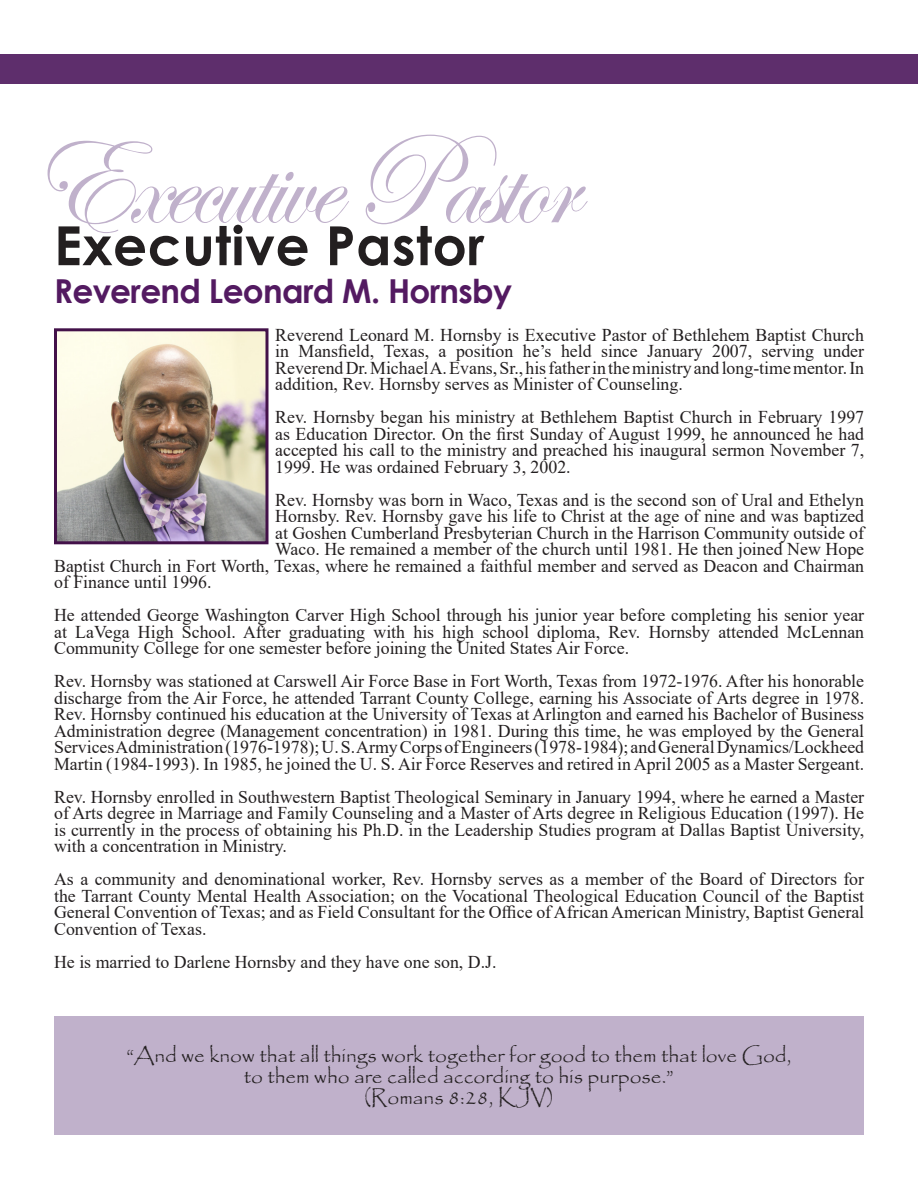
<style>
.page{position:relative;width:918px;height:1188px;background:#fff}
.page>*{position:absolute;margin:0;border:0;box-sizing:border-box;transform-origin:0 0}
.t1{font:132px "Edwardian Script ITC";letter-spacing:-.03em;color:#c0b1cb;scale:.9 1}
.t2{font:700 54px "Century Gothic";letter-spacing:.01em;color:#231f20}
.t3{font:700 33px "Century Gothic";letter-spacing:-.02em;color:#531a61}
.t4{font:21px "Papyrus";color:#231f20}
.t5{font:18px/16.5px "Times New Roman";color:#231f20}
</style>
<div class="page">
<div style="left:0;top:54px;width:918px;height:30px;background:#5e2e6c"></div>
<div style="left:54px;top:1016px;width:810px;height:119px;background:#c0b1cb"></div>
<img style="left:58px;top:332px;width:206px;height:208px">
<div style="left:54px;top:328px;width:214px;height:216px;border:3px solid #431149"></div>
<p class="t1" style="left:29px;top:109px;width:610px">Executive Pastor</p>
<p class="t2" style="left:54px;top:205px;width:432px">Executive Pastor</p>
<p class="t3" style="left:54px;top:266px;width:460px">Reverend Leonard M. Hornsby</p>
<p class="t5" style="left:275px;top:326px;width:590px">Reverend Leonard M. Hornsby is Executive Pastor of Bethlehem Baptist Church in Mansfield, Texas, a position he’s held since January 2007, serving under</p>
<p class="t5" style="left:275px;top:359px;width:590px">Reverend Dr. Michael A. Evans, Sr., his father in the ministry and long-time mentor. In</p>
<p class="t5" style="left:275px;top:375px;width:409px">addition, Rev. Hornsby serves as Minister of Counseling.</p>
<p class="t5" style="left:275px;top:408px;width:590px;text-align:justify">Rev. Hornsby began his ministry at Bethlehem Baptist Church in February 1997 as Education Director. On the first Sunday of August 1999, he announced he had accepted his call to the ministry and preached his inaugural sermon November 7, 1999. He was ordained February 3, 2002.</p>
<p class="t5" style="left:275px;top:491px;width:590px">Rev. Hornsby was born in Waco, Texas and is the second son of Ural and Ethelyn</p>
<p class="t5" style="left:275px;top:507px;width:590px">Hornsby. Rev. Hornsby gave his life to Christ at the age of nine and was baptized</p>
<p class="t5" style="left:275px;top:524px;width:590px">at Goshen Cumberland Presbyterian Church in the Harrison Community outside of</p>
<p class="t5" style="left:275px;top:540px;width:590px">Waco. He remained a member of the church until 1981. He then joined New Hope</p>
<p class="t5" style="left:54px;top:557px;width:812px">Baptist Church in Fort Worth, Texas, where he remained a faithful member and served as Deacon and Chairman</p>
<p class="t5" style="left:54px;top:573px;width:159px">of Finance until 1996.</p>
<p class="t5" style="left:54px;top:606px;width:812px">He attended George Washington Carver High School through his junior year before completing his senior year at LaVega High School. After graduating with his high school diploma, Rev. Hornsby attended McLennan</p>
<p class="t5" style="left:54px;top:639px;width:577px">Community College for one semester before joining the United States Air Force.</p>
<p class="t5" style="left:54px;top:672px;width:812px;text-align:justify">Rev. Hornsby was stationed at Carswell Air Force Base in Fort Worth, Texas from 1972-1976. After his honorable discharge from the Air Force, he attended Tarrant County College, earning his Associate of Arts degree in 1978.<br>Rev. Hornsby continued his education at the University of Texas at Arlington and earned his Bachelor of Business Administration degree (Management concentration) in 1981. During this time, he was employed by the General</p>
<p class="t5" style="left:54px;top:738px;width:812px">Services Administration (1976-1978); U. S. Army Corps of Engineers (1978-1984); and General Dynamics/Lockheed<br>Martin (1984-1993). In 1985, he joined the U. S. Air Force Reserves and retired in April 2005 as a Master Sergeant.</p>
<p class="t5" style="left:54px;top:788px;width:812px;text-align:justify">Rev. Hornsby enrolled in Southwestern Baptist Theological Seminary in January 1994, where he earned a Master of Arts degree in Marriage and Family Counseling and a Master of Arts degree in Religious Education (1997). He is currently in the process of obtaining his Ph.D. in the Leadership Studies program at Dallas Baptist University, with a concentration in Ministry.</p>
<p class="t5" style="left:54px;top:870px;width:812px">As a community and denominational worker, Rev. Hornsby serves as a member of the Board of Directors for the Tarrant County Mental Health Association; on the Vocational Theological Education Council of the Baptist</p>
<p class="t5" style="left:54px;top:903px;width:812px">General Convention of Texas; and as Field Consultant for the Office of African American Ministry, Baptist General<br>Convention of Texas.</p>
<p class="t5" style="left:54px;top:953px;width:444px">He is married to Darlene Hornsby and they have one son, D.J.</p>
<p class="t4" style="left:126px;top:1043px;width:666px">“And we know that all things work together for good to them that love God,</p>
<p class="t4" style="left:244px;top:1064px;width:432px">to them who are called according to his purpose.”</p>
<p class="t4" style="left:364px;top:1085px;width:191px">(Romans 8:28, KJV)</p>
</div>
